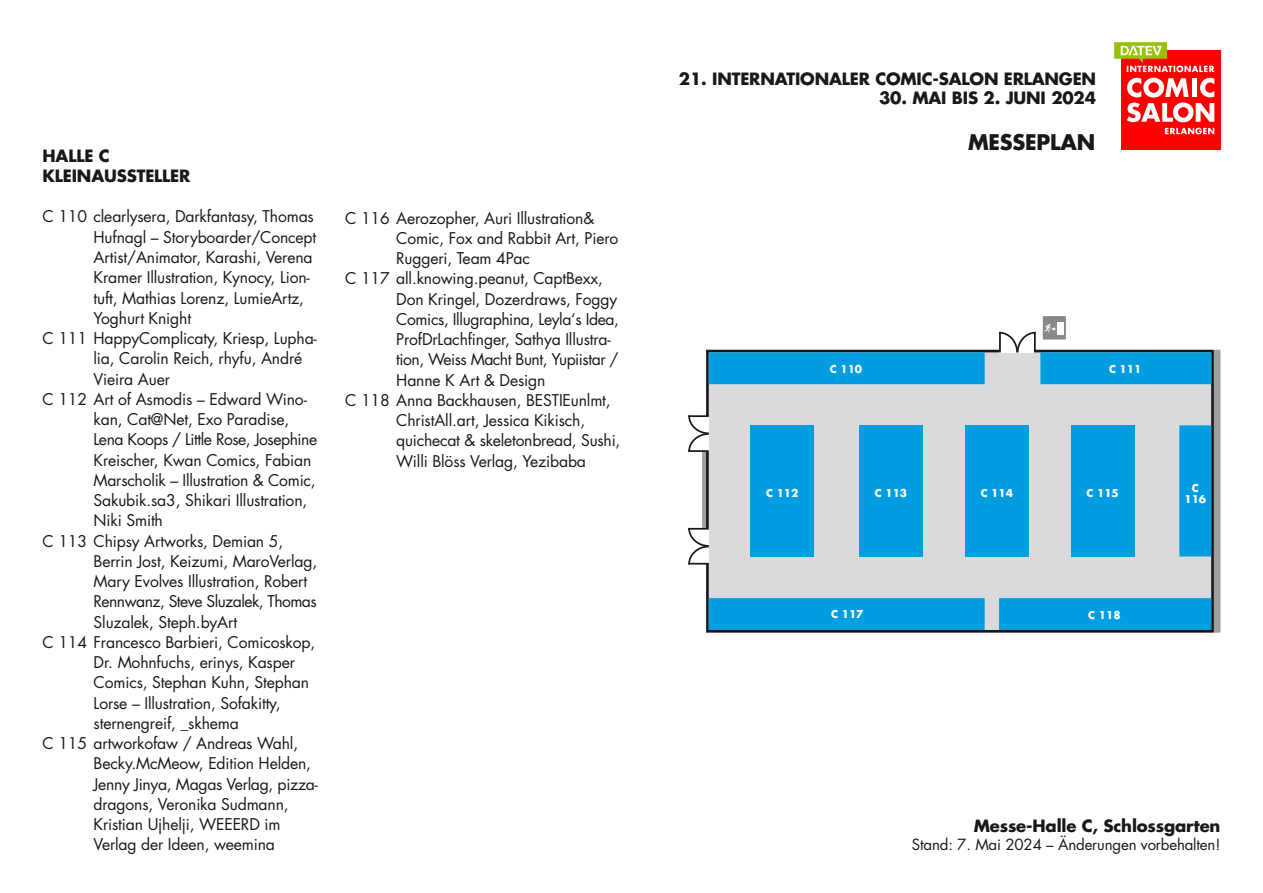
<style>
.page{position:relative;width:1263px;height:893px;background:#fff}
.page>*{position:absolute;margin:0;border:0;box-sizing:border-box;transform-origin:0 0}
.t1{font:700 21px "Futura Std";letter-spacing:-.01em;color:#1a171c}
.t2{font:700 16.5px/20.2px "Futura Std";letter-spacing:-.01em;color:#1a171c}
.t3{font:15.75px "Futura Std";letter-spacing:-.01em;color:#1a171c}
.t4{font:15.75px "Futura Std";letter-spacing:-.03em;color:#1a171c}
.t5{font:15.75px "Futura Std";letter-spacing:-.035em;color:#1a171c}
.t6{font:15px "Futura Std";letter-spacing:-.01em;color:#1a171c}
.t7{font:700 10.5px/10.5px "Futura Std";color:#fff;text-align:center}
</style>
<div class="page">
<div style="left:702px;top:452px;width:7px;height:76px;background:#9d9ea0"></div>
<div style="left:1214px;top:350px;width:6px;height:283px;background:#9d9ea0"></div>
<div style="left:707px;top:351px;width:505px;height:280px;background:#d9dadb"></div>
<div style="left:706px;top:350px;width:508px;height:283px;border:3px solid #1a171c"></div>
<svg style="left:688px;top:414px;width:22px;height:40px"></svg>
<hr style="left:689px;top:415px;width:20px;height:2px;background:#1a171c">
<svg style="left:997px;top:331px;width:40px;height:23px"></svg>
<hr style="left:1034px;top:332px;width:2px;height:20px;background:#1a171c">
<svg style="left:688px;top:526px;width:22px;height:40px"></svg>
<hr style="left:689px;top:528px;width:20px;height:2px;background:#1a171c">
<div style="left:709px;top:598px;width:276px;height:32px;background:#009ee0;border:1px solid #009ee0"></div>
<div style="left:709px;top:352px;width:276px;height:32px;background:#009ee0;border:1px solid #009ee0"></div>
<div style="left:1040px;top:352px;width:171px;height:32px;background:#009ee0;border:1px solid #009ee0"></div>
<div style="left:999px;top:598px;width:212px;height:32px;background:#009ee0;border:1px solid #009ee0"></div>
<div style="left:750px;top:425px;width:64px;height:131px;background:#009ee0"></div>
<div style="left:859px;top:425px;width:64px;height:131px;background:#009ee0"></div>
<div style="left:965px;top:425px;width:64px;height:131px;background:#009ee0"></div>
<div style="left:1071px;top:425px;width:63px;height:131px;background:#009ee0"></div>
<div style="left:1179px;top:425px;width:32px;height:131px;background:#009ee0;border:1px solid #009ee0"></div>
<div style="left:1121px;top:50px;width:99px;height:100px;background:#f00"></div>
<svg style="left:1127px;top:78px;width:87px;height:44px"></svg>
<svg style="left:1165px;top:128px;width:49px;height:6px"></svg>
<svg style="left:1114px;top:42px;width:100px;height:30px"></svg>
<div style="left:1043px;top:316px;width:23px;height:24px;background:#87888a"></div>
<svg style="left:1044px;top:324px;width:12px;height:8px"></svg>
<div style="left:1057px;top:322px;width:7px;height:13px;background:#fff"></div>
<p class="t2" style="left:43px;top:145px;width:149px">HALLE C<br>KLEINAUSSTELLER</p>
<p class="t3" style="left:43px;top:207px;width:273px">C 110 clearlysera, Darkfantasy, Thomas</p>
<p class="t3" style="left:94px;top:227px;width:224px">Hufnagl – Storyboarder/Concept</p>
<p class="t3" style="left:94px;top:247px;width:221px">Artist/Animator, Karashi, Verena</p>
<p class="t3" style="left:94px;top:267px;width:218px">Kramer Illustration, Kynocy, Lion-</p>
<p class="t3" style="left:94px;top:288px;width:212px">tuft, Mathias Lorenz, LumieArtz,</p>
<p class="t3" style="left:94px;top:308px;width:99px">Yoghurt Knight</p>
<p class="t3" style="left:43px;top:328px;width:276px">C 111 HappyComplicaty, Kriesp, Lupha-</p>
<p class="t3" style="left:94px;top:348px;width:210px">lia, Carolin Reich, rhyfu, André</p>
<p class="t3" style="left:94px;top:369px;width:78px">Vieira Auer</p>
<p class="t3" style="left:43px;top:389px;width:266px">C 112 Art of Asmodis – Edward Wino-</p>
<p class="t3" style="left:94px;top:409px;width:197px">kan, Cat@Net, Exo Paradise,</p>
<p class="t4" style="left:94px;top:429px;width:225px">Lena Koops / Little Rose, Josephine</p>
<p class="t3" style="left:94px;top:450px;width:219px">Kreischer, Kwan Comics, Fabian</p>
<p class="t3" style="left:94px;top:470px;width:224px">Marscholik – Illustration &amp; Comic,</p>
<p class="t3" style="left:94px;top:490px;width:215px">Sakubik.sa3, Shikari Illustration,</p>
<p class="t3" style="left:94px;top:510px;width:71px">Niki Smith</p>
<p class="t3" style="left:43px;top:531px;width:242px">C 113 Chipsy Artworks, Demian 5,</p>
<p class="t3" style="left:94px;top:551px;width:225px">Berrin Jost, Keizumi, MaroVerlag,</p>
<p class="t3" style="left:94px;top:571px;width:215px">Mary Evolves Illustration, Robert</p>
<p class="t5" style="left:94px;top:591px;width:225px">Rennwanz, Steve Sluzalek, Thomas</p>
<p class="t3" style="left:94px;top:612px;width:145px">Sluzalek, Steph.byArt</p>
<p class="t3" style="left:43px;top:632px;width:274px">C 114 Francesco Barbieri, Comicoskop,</p>
<p class="t3" style="left:94px;top:652px;width:203px">Dr. Mohnfuchs, erinys, Kasper</p>
<p class="t3" style="left:94px;top:672px;width:217px">Comics, Stephan Kuhn, Stephan</p>
<p class="t3" style="left:94px;top:693px;width:188px">Lorse – Illustration, Sofakitty,</p>
<p class="t3" style="left:94px;top:713px;width:147px">sternengreif, _skhema</p>
<p class="t3" style="left:43px;top:733px;width:257px">C 115 artworkofaw / Andreas Wahl,</p>
<p class="t3" style="left:94px;top:754px;width:219px">Becky.McMeow, Edition Helden,</p>
<p class="t3" style="left:94px;top:774px;width:226px">Jenny Jinya, Magas Verlag, pizza-</p>
<p class="t3" style="left:94px;top:794px;width:197px">dragons, Veronika Sudmann,</p>
<p class="t3" style="left:94px;top:814px;width:189px">Kristian Ujhelji, WEEERD im</p>
<p class="t3" style="left:94px;top:835px;width:183px">Verlag der Ideen, weemina</p>
<p class="t3" style="left:345px;top:208px;width:251px">C 116 Aerozopher, Auri Illustration&amp;</p>
<p class="t3" style="left:396px;top:228px;width:224px">Comic, Fox and Rabbit Art, Piero</p>
<p class="t3" style="left:396px;top:248px;width:135px">Ruggeri, Team 4Pac</p>
<p class="t3" style="left:345px;top:269px;width:259px">C 117 all.knowing.peanut, CaptBexx,</p>
<p class="t3" style="left:396px;top:289px;width:223px">Don Kringel, Dozerdraws, Foggy</p>
<p class="t3" style="left:396px;top:309px;width:224px">Comics, Illugraphina, Leyla‘s Idea,</p>
<p class="t3" style="left:396px;top:329px;width:216px">ProfDrLachfinger, Sathya Illustra-</p>
<p class="t4" style="left:396px;top:350px;width:224px">tion, Weiss Macht Bunt, Yupiistar /</p>
<p class="t3" style="left:396px;top:370px;width:151px">Hanne K Art &amp; Design</p>
<p class="t3" style="left:345px;top:390px;width:267px">C 118 Anna Backhausen, BESTIEunlmt,</p>
<p class="t3" style="left:396px;top:410px;width:190px">ChristAll.art, Jessica Kikisch,</p>
<p class="t3" style="left:396px;top:431px;width:226px">quichecat &amp; skeletonbread, Sushi,</p>
<p class="t3" style="left:396px;top:451px;width:191px">Willi Blöss Verlag, Yezibaba</p>
<p class="t2" style="left:679px;top:68px;width:419px">21. INTERNATIONALER COMIC-SALON ERLANGEN</p>
<p class="t2" style="left:879px;top:88px;width:218px">30. MAI BIS 2. JUNI 2024</p>
<h1 class="t1" style="left:968px;top:128px;width:129px">MESSEPLAN</h1>
<p class="t7" style="left:830px;top:364px;width:34px">C 110</p>
<p class="t7" style="left:1109px;top:364px;width:34px">C 111</p>
<p class="t7" style="left:766px;top:488px;width:34px">C 112</p>
<p class="t7" style="left:875px;top:488px;width:34px">C 113</p>
<p class="t7" style="left:981px;top:488px;width:34px">C 114</p>
<p class="t7" style="left:1086px;top:488px;width:34px">C 115</p>
<p class="t7" style="left:1184px;top:483px;width:23px">C<br>116</p>
<p class="t7" style="left:831px;top:609px;width:34px">C 117</p>
<p class="t7" style="left:1088px;top:610px;width:34px">C 118</p>
<p class="t2" style="left:974px;top:816px;width:248px">Messe-Halle C, Schlossgarten</p>
<p class="t6" style="left:912px;top:835px;width:310px">Stand: 7. Mai 2024 – Änderungen vorbehalten!</p>
</div>
